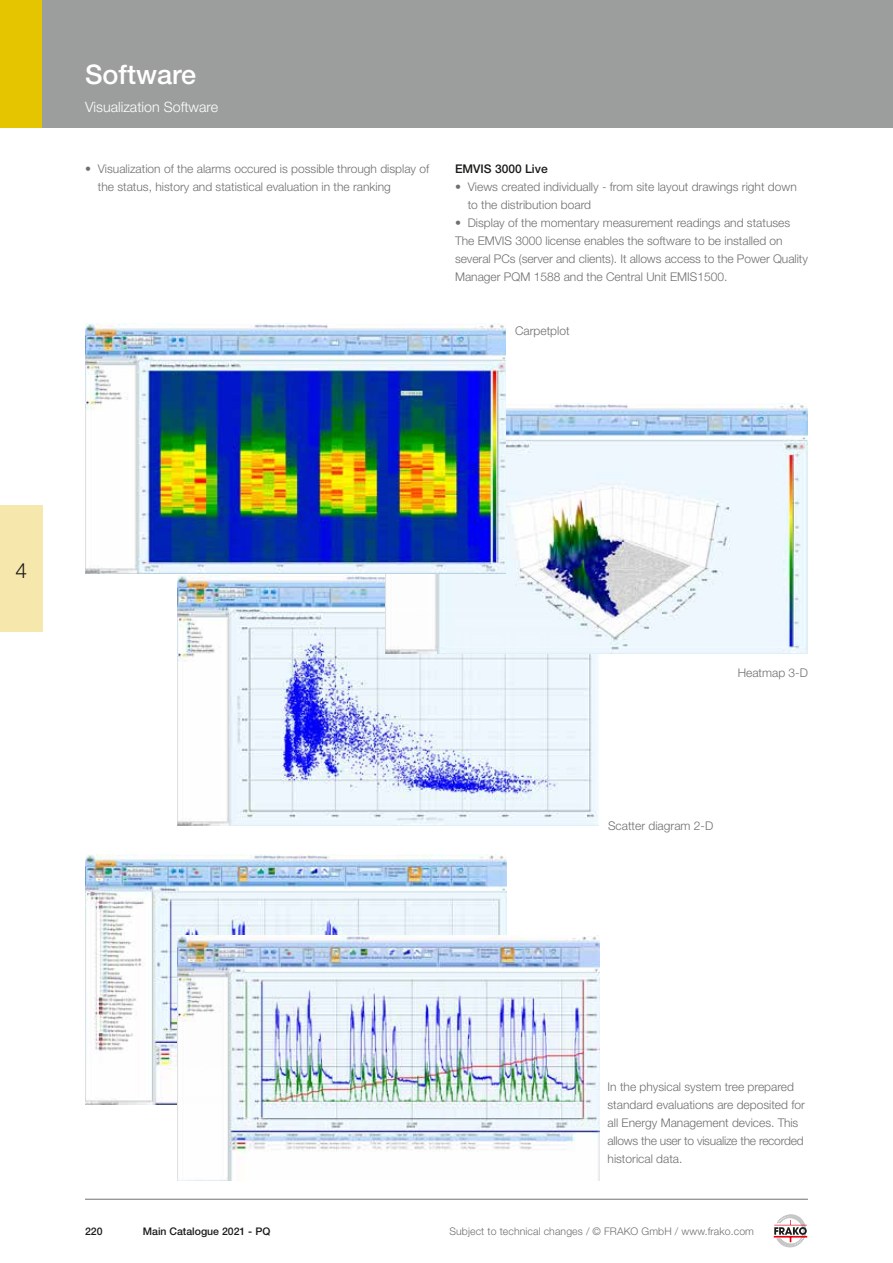
<style>
.page{position:relative;width:893px;height:1263px;background:#fff}
.page>*{position:absolute;margin:0;border:0;box-sizing:border-box;transform-origin:0 0}
.t1{font:500 27px "Helvetica Neue LT Std";color:#fff}
.t2{font:300 21px "Helvetica Neue LT Std";color:#1a1a18}
.t3{font:300 14.25px "Helvetica Neue LT Std";color:#fff}
.t4{font:300 12px/18px "Helvetica Neue LT Std";color:#6f6f6e}
.t5{font:500 12px "Helvetica Neue LT Std";color:#1a1a18}
.t6{font:300 10.5px "Helvetica Neue LT Std";letter-spacing:.01em;color:#6f6f6e}
.t7{font:500 10.5px "Helvetica Neue LT Std";color:#1a1a18}
</style>
<div class="page">
<div style="left:0;top:0;width:43px;height:128px;background:#e4c500"></div>
<img style="left:178px;top:576px;width:421px;height:249px">
<img style="left:386px;top:404px;width:422px;height:250px">
<img style="left:85px;top:323px;width:420px;height:250px">
<div style="left:0;top:506px;width:43px;height:126px;background:#f6e7ad"></div>
<div style="left:43px;top:0;width:850px;height:128px;background:#9c9d9d"></div>
<hr style="left:85px;top:1199px;width:723px;height:1px;background:#6f6f6e">
<svg style="left:774px;top:1214px;width:34px;height:34px"></svg>
<img style="left:85px;top:855px;width:422px;height:249px">
<img style="left:178px;top:935px;width:421px;height:245px">
<h1 class="t1" style="left:85px;top:58px;width:113px">Software</h1>
<p class="t3" style="left:85px;top:98px;width:135px">Visualization Software</p>
<p class="t4" style="left:98px;top:159px;width:333px;text-indent:-13px">• Visualization of the alarms occured is possible through display of the status, history and statistical evaluation in the ranking</p>
<p class="t5" style="left:455px;top:161px;width:94px">EMVIS 3000 Live</p>
<p class="t4" style="left:468px;top:177px;width:331px;text-indent:-13px">• Views created individually - from site layout drawings right down to the distribution board</p>
<p class="t4" style="left:455px;top:213px;width:354px">• Display of the momentary measurement readings and statuses The EMVIS 3000 license enables the software to be installed on several PCs (server and clients). It allows access to the Power Quality Manager PQM 1588 and the Central Unit EMIS1500.</p>
<p class="t4" style="left:515px;top:321px;width:56px">Carpetplot</p>
<h2 class="t2" style="left:15px;top:557px;width:13px">4</h2>
<p class="t4" style="left:738px;top:663px;width:72px">Heatmap 3-D</p>
<p class="t4" style="left:608px;top:816px;width:107px">Scatter diagram 2-D</p>
<p class="t4" style="left:608px;top:1077px;width:199px">In the physical system tree prepared standard evaluations are deposited for all Energy Management devices. This allows the user to visualize the recorded historical data.</p>
<p class="t7" style="left:85px;top:1225px;width:19px">220</p>
<p class="t7" style="left:143px;top:1225px;width:129px">Main Catalogue 2021 - PQ</p>
<p class="t6" style="left:449px;top:1224px;width:306px">Subject to technical changes / © FRAKO GmbH / www.frako.com</p>
</div>
